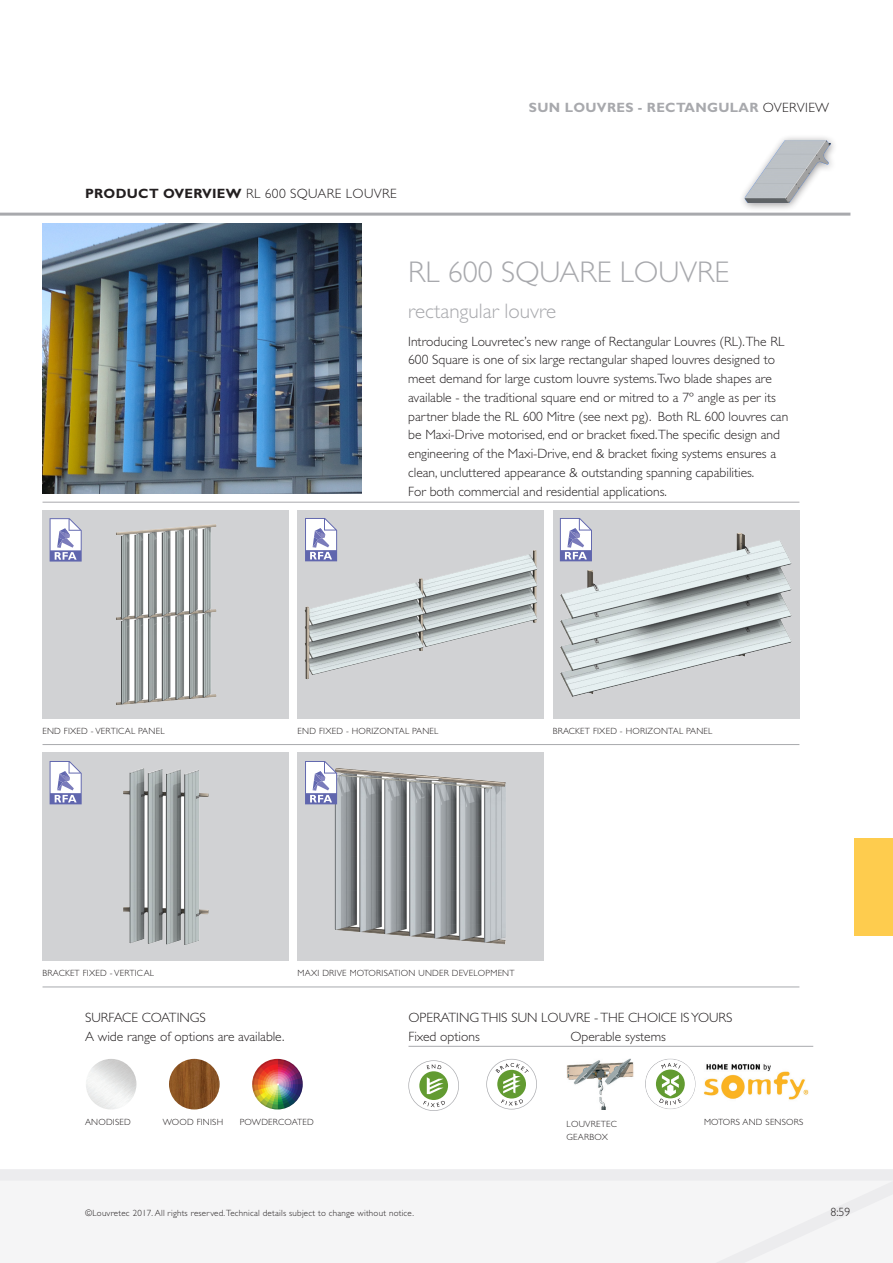
<style>
.page{position:relative;width:893px;height:1263px;background:#fff}
.page>*{position:absolute;margin:0;border:0;box-sizing:border-box;transform-origin:0 0}
.section_product_head{font:300 30px "Gill Sans CE";color:#a8a9ad}
.section_product_head-2{font:300 21px "Gill Sans CE";color:#a8a9ad}
.body_copy{font:300 13.5px/18.8px "Gill Sans CE";color:#231f20}
.section_title_2L{font:300 13.5px "Gill Sans CE";letter-spacing:.025em;color:#231f20}
.section_title_R{font:700 13.5px "Gill Sans CE";letter-spacing:.025em;color:#a8a9ad}
.page_number_L{font:300 12px "Gill Sans CE";color:#231f20}
.body_copy-2{font:300 9px/13.5px "Gill Sans CE";letter-spacing:.025em;color:#231f20}
.s1{font-weight:300;color:#231f20}
.s2{font-weight:700}
.s3{font-family:"Gill Sans Std"}
</style>
<div class="page">
<svg style="left:0;top:1169px;width:893px;height:94px;fill:#f5f5f6"></svg>
<hr style="left:0;top:213px;width:850px;height:3px;background:#a8a9ad">
<hr style="left:43px;top:986px;width:756px;height:1px;background:#a8a9ad">
<hr style="left:43px;top:502px;width:756px;height:1px;background:#a8a9ad">
<hr style="left:43px;top:744px;width:756px;height:1px;background:#a8a9ad">
<hr style="left:408px;top:1046px;width:405px;height:1px;background:#a8a9ad">
<div style="left:855px;top:838px;width:38px;height:97px;background:#fecc4e"></div>
<div style="left:739px;top:134px;width:100px;height:78px;background:#231f20;opacity:.5"></div>
<img style="left:740px;top:135px;width:95px;height:73px">
<img style="left:252px;top:1059px;width:51px;height:50px;border-radius:25px">
<img style="left:43px;top:223px;width:318px;height:270px">
<div style="left:553px;top:510px;width:246px;height:209px;background:#d1d2d4"></div>
<img style="left:559px;top:518px;width:233px;height:179px">
<div style="left:43px;top:510px;width:246px;height:209px;background:#d1d2d4"></div>
<img style="left:49px;top:518px;width:168px;height:187px">
<div style="left:298px;top:510px;width:246px;height:209px;background:#d1d2d4"></div>
<img style="left:304px;top:550px;width:234px;height:130px">
<div style="left:43px;top:753px;width:246px;height:208px;background:#d1d2d4"></div>
<img style="left:49px;top:761px;width:160px;height:184px">
<div style="left:298px;top:753px;width:246px;height:208px;background:#d1d2d4"></div>
<img style="left:305px;top:768px;width:201px;height:177px">
<img style="left:86px;top:1059px;width:50px;height:50px;border-radius:25px">
<img style="left:169px;top:1059px;width:51px;height:50px;border-radius:25px">
<svg style="left:408px;top:1060px;width:51px;height:51px"></svg>
<svg style="left:486px;top:1059px;width:51px;height:50px"></svg>
<img style="left:704px;top:1064px;width:105px;height:36px">
<svg style="left:305px;top:518px;width:51px;height:50px"></svg>
<svg style="left:560px;top:518px;width:51px;height:50px"></svg>
<svg style="left:50px;top:518px;width:32px;height:43px"></svg>
<svg style="left:50px;top:761px;width:32px;height:43px"></svg>
<svg style="left:305px;top:761px;width:37px;height:43px;background:#bfc1d9"></svg>
<svg style="left:645px;top:1058px;width:51px;height:51px"></svg>
<img style="left:567px;top:1058px;width:67px;height:52px">
<p class="section_title_R" style="left:529px;top:100px;width:302px">SUN LOUVRES - RECTANGULAR <span class="s1">OVERVIEW</span></p>
<p class="section_title_2L" style="left:85px;top:185px;width:313px"><span class="s2">PRODUCT OVERVIEW</span> RL 600 SQUARE LOUVRE</p>
<p class="section_product_head" style="left:408px;top:255px;width:322px">RL 600 SQUARE LOUVRE</p>
<p class="section_product_head-2" style="left:408px;top:299px;width:150px">rectangular louvre</p>
<p class="body_copy" style="left:408px;top:332px;width:382px">Introducing Louvretec’s new range of Rectangular Louvres (RL).The RL 600 Square is one of six large rectangular shaped louvres designed to meet demand for large custom louvre systems.Two blade shapes are available - the traditional square end or mitred to a 7<span class="s3">º</span> angle as per its partner blade the RL 600 Mitre (see next pg). Both RL 600 louvres can be Maxi-Drive motorised, end or bracket fixed.The specific design and engineering of the Maxi-Drive, end &amp; bracket fixing systems ensures a clean, uncluttered appearance &amp; outstanding spanning capabilities.<br>For both commercial and residential applications.</p>
<p class="body_copy-2" style="left:43px;top:724px;width:124px">END FIXED - VERTICAL PANEL</p>
<p class="body_copy-2" style="left:553px;top:724px;width:161px">BRACKET FIXED - HORIZONTAL PANEL</p>
<p class="body_copy-2" style="left:298px;top:724px;width:142px">END FIXED - HORIZONTAL PANEL</p>
<p class="body_copy-2" style="left:43px;top:967px;width:113px">BRACKET FIXED - VERTICAL</p>
<p class="body_copy-2" style="left:298px;top:967px;width:218px">MAXI DRIVE MOTORISATION UNDER DEVELOPMENT</p>
<p class="body_copy" style="left:85px;top:1008px;width:201px">SURFACE COATINGS<br>A wide range of options are available.</p>
<p class="body_copy-2" style="left:85px;top:1115px;width:47px">ANODISED</p>
<p class="body_copy-2" style="left:163px;top:1115px;width:62px">WOOD FINISH</p>
<p class="body_copy-2" style="left:240px;top:1115px;width:75px">POWDERCOATED</p>
<p class="body_copy" style="left:408px;top:1008px;width:326px">OPERATING THIS SUN LOUVRE - THE CHOICE IS YOURS<br>Fixed options</p>
<p class="body_copy" style="left:570px;top:1027px;width:97px">Operable systems</p>
<p class="body_copy-2" style="left:567px;top:1117px;width:52px">LOUVRETEC<br>GEARBOX</p>
<p class="body_copy-2" style="left:704px;top:1115px;width:101px">MOTORS AND SENSORS</p>
<p class="body_copy-2" style="left:85px;top:1206px;width:330px">©Louvretec 2017. All rights reserved. Technical details subject to change without notice.</p>
<p class="page_number_L" style="left:830px;top:1205px;width:22px">8:59</p>
</div>
